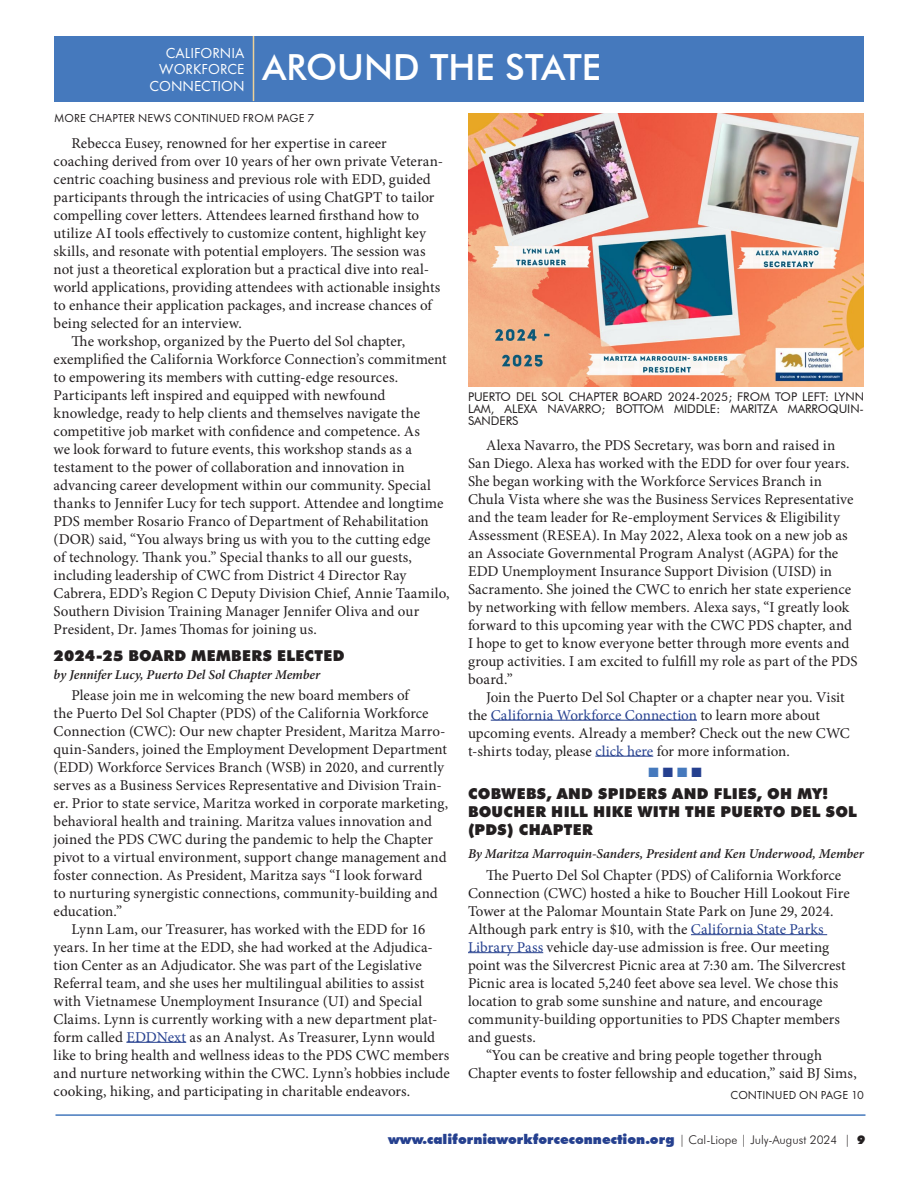
<style>
.page{position:relative;width:918px;height:1188px;background:#fff}
.page>*{position:absolute;margin:0;border:0;box-sizing:border-box;transform-origin:0 0}
.t1{font:500 36px "Futura BT";letter-spacing:-.005em;color:#fff}
.t2{font:15px/18px "Minion Pro";letter-spacing:.005em;color:#231f20}
.t3{font:900 15px/18px "Futura";letter-spacing:.02em;color:#231f20}
.t4{font:15px/16.5px "Futura PT";color:#fff;text-align:right}
.t5{font:italic 600 13.5px "Minion Pro";color:#231f20}
.t6{font:900 13.5px "Futura BT";color:#25408f}
.t7{font:13.5px "Zapf Dingbats";color:#4579bd}
.t8{font:12px/12px "Futura BT";letter-spacing:-.005em;color:#231f20;text-align:justify}
.t9{font:12px "Futura PT";letter-spacing:.01em;color:#231f20}
.s1{color:#25408f}
.s2{font-weight:300;font-size:12px;color:#231f20}
.s3{font-size:12px;color:#231f20}
</style>
<div class="page">
<hr style="left:56px;top:1114px;width:810px;height:2px;background:#4579bd">
<div style="left:54px;top:36px;width:810px;height:65px;background:#4579bd"></div>
<hr style="left:253px;top:36px;width:1px;height:65px;background:#eed197">
<hr style="left:126px;top:1042px;width:60px;height:1px;background:#25408f">
<hr style="left:491px;top:720px;width:206px;height:1px;background:#25408f">
<hr style="left:595px;top:756px;width:58px;height:1px;background:#25408f">
<hr style="left:691px;top:934px;width:136px;height:1px;background:#25408f">
<hr style="left:468px;top:952px;width:75px;height:1px;background:#25408f">
<img style="left:468px;top:113px;width:396px;height:274px">
<p class="t4" style="left:150px;top:44px;width:96px">CALIFORNIA<br>WORKFORCE<br>CONNECTION</p>
<h1 class="t1" style="left:262px;top:45px;width:340px">AROUND THE STATE</h1>
<p class="t9" style="left:54px;top:111px;width:262px">MORE CHAPTER NEWS CONTINUED FROM PAGE 7</p>
<p class="t2" style="left:72px;top:134px;width:317px">Rebecca Eusey, renowned for her expertise in career</p>
<p class="t2" style="left:54px;top:152px;width:391px">coaching derived from over 10 years of her own private Veteran-</p>
<p class="t2" style="left:54px;top:170px;width:379px">centric coaching business and previous role with EDD, guided</p>
<p class="t2" style="left:54px;top:188px;width:382px">participants through the intricacies of using ChatGPT to tailor</p>
<p class="t2" style="left:54px;top:206px;width:367px">compelling cover letters. Attendees learned firsthand how to</p>
<p class="t2" style="left:54px;top:224px;width:374px">utilize AI tools effectively to customize content, highlight key</p>
<p class="t2" style="left:54px;top:242px;width:374px">skills, and resonate with potential employers. The session was</p>
<p class="t2" style="left:54px;top:260px;width:377px">not just a theoretical exploration but a practical dive into real-</p>
<p class="t2" style="left:54px;top:278px;width:388px">world applications, providing attendees with actionable insights</p>
<p class="t2" style="left:54px;top:296px;width:380px">to enhance their application packages, and increase chances of</p>
<p class="t2" style="left:54px;top:314px;width:190px">being selected for an interview.</p>
<p class="t2" style="left:72px;top:332px;width:335px">The workshop, organized by the Puerto del Sol chapter,</p>
<p class="t2" style="left:54px;top:350px;width:395px">exemplified the California Workforce Connection’s commitment</p>
<p class="t2" style="left:54px;top:368px;width:346px">to empowering its members with cutting-edge resources.</p>
<p class="t2" style="left:54px;top:386px;width:333px">Participants left inspired and equipped with newfound</p>
<p class="t2" style="left:54px;top:404px;width:368px">knowledge, ready to help clients and themselves navigate the</p>
<p class="t2" style="left:54px;top:422px;width:368px">competitive job market with confidence and competence. As</p>
<p class="t2" style="left:54px;top:440px;width:360px">we look forward to future events, this workshop stands as a</p>
<p class="t2" style="left:54px;top:458px;width:352px">testament to the power of collaboration and innovation in</p>
<p class="t2" style="left:54px;top:476px;width:379px">advancing career development within our community. Special</p>
<p class="t2" style="left:54px;top:494px;width:391px">thanks to Jennifer Lucy for tech support. Attendee and longtime</p>
<p class="t2" style="left:54px;top:512px;width:377px">PDS member Rosario Franco of Department of Rehabilitation</p>
<p class="t2" style="left:54px;top:530px;width:378px">(DOR) said, “You always bring us with you to the cutting edge</p>
<p class="t2" style="left:54px;top:548px;width:360px">of technology. Thank you.” Special thanks to all our guests,</p>
<p class="t2" style="left:54px;top:566px;width:354px">including leadership of CWC from District 4 Director Ray</p>
<p class="t2" style="left:54px;top:584px;width:398px">Cabrera, EDD’s Region C Deputy Division Chief, Annie Taamilo,</p>
<p class="t2" style="left:54px;top:602px;width:367px">Southern Division Training Manager Jennifer Oliva and our</p>
<p class="t2" style="left:54px;top:620px;width:265px">President, Dr. James Thomas for joining us.</p>
<p class="t3" style="left:54px;top:646px;width:292px">2024-25 BOARD MEMBERS ELECTED</p>
<p class="t5" style="left:54px;top:665px;width:268px">by Jennifer Lucy, Puerto Del Sol Chapter Member</p>
<p class="t2" style="left:72px;top:686px;width:339px">Please join me in welcoming the new board members of</p>
<p class="t2" style="left:54px;top:704px;width:377px">the Puerto Del Sol Chapter (PDS) of the California Workforce</p>
<p class="t2" style="left:54px;top:722px;width:393px">Connection (CWC): Our new chapter President, Maritza Marro-</p>
<p class="t2" style="left:54px;top:740px;width:395px">quin-Sanders, joined the Employment Development Department</p>
<p class="t2" style="left:54px;top:758px;width:392px">(EDD) Workforce Services Branch (WSB) in 2020, and currently</p>
<p class="t2" style="left:54px;top:776px;width:390px">serves as a Business Services Representative and Division Train-</p>
<p class="t2" style="left:54px;top:794px;width:396px">er. Prior to state service, Maritza worked in corporate marketing,</p>
<p class="t2" style="left:54px;top:812px;width:380px">behavioral health and training. Maritza values innovation and</p>
<p class="t2" style="left:54px;top:830px;width:381px">joined the PDS CWC during the pandemic to help the Chapter</p>
<p class="t2" style="left:54px;top:848px;width:394px">pivot to a virtual environment, support change management and</p>
<p class="t2" style="left:54px;top:866px;width:370px">foster connection. As President, Maritza says “I look forward</p>
<p class="t2" style="left:54px;top:884px;width:386px">to nurturing synergistic connections, community-building and</p>
<p class="t2" style="left:54px;top:902px;width:70px">education.”</p>
<p class="t2" style="left:72px;top:920px;width:355px">Lynn Lam, our Treasurer, has worked with the EDD for 16</p>
<p class="t2" style="left:54px;top:938px;width:381px">years. In her time at the EDD, she had worked at the Adjudica-</p>
<p class="t2" style="left:54px;top:956px;width:370px">tion Center as an Adjudicator. She was part of the Legislative</p>
<p class="t2" style="left:54px;top:974px;width:372px">Referral team, and she uses her multilingual abilities to assist</p>
<p class="t2" style="left:54px;top:992px;width:370px">with Vietnamese Unemployment Insurance (UI) and Special</p>
<p class="t2" style="left:54px;top:1010px;width:385px">Claims. Lynn is currently working with a new department plat-</p>
<p class="t2" style="left:54px;top:1028px;width:383px">form called <span class="s1">EDDNext</span> as an Analyst. As Treasurer, Lynn would</p>
<p class="t2" style="left:54px;top:1046px;width:397px">like to bring health and wellness ideas to the PDS CWC members</p>
<p class="t2" style="left:54px;top:1064px;width:398px">and nurture networking within the CWC. Lynn’s hobbies include</p>
<p class="t2" style="left:54px;top:1082px;width:358px">cooking, hiking, and participating in charitable endeavors.</p>
<p class="t8" style="left:468px;top:390px;width:398px">PUERTO DEL SOL CHAPTER BOARD 2024-2025; FROM TOP LEFT: LYNN LAM, ALEXA NAVARRO; BOTTOM MIDDLE: MARITZA MARROQUIN-SANDERS</p>
<p class="t2" style="left:468px;top:436px;width:391px;text-indent:18px">Alexa Navarro, the PDS Secretary, was born and raised in San Diego. Alexa has worked with the EDD for over four years.<br>She began working with the Workforce Services Branch in Chula Vista where she was the Business Services Representative and the team leader for Re-employment Services &amp; Eligibility Assessment (RESEA). In May 2022, Alexa took on a new job as an Associate Governmental Program Analyst (AGPA) for the EDD Unemployment Insurance Support Division (UISD) in Sacramento. She joined the CWC to enrich her state experience by networking with fellow members. Alexa says, “I greatly look forward to this upcoming year with the CWC PDS chapter, and I hope to get to know everyone better through more events and group activities. I am excited to fulfill my role as part of the PDS board.”</p>
<p class="t2" style="left:468px;top:688px;width:383px;text-indent:18px">Join the Puerto Del Sol Chapter or a chapter near you. Visit the <span class="s1">California Workforce Connection</span> to learn more about upcoming events. Already a member? Check out the new CWC t-shirts today, please <span class="s1">click here</span> for more information.</p>
<p class="t7" style="left:648px;top:766px;width:55px">■<span class="s1">■</span>■<span class="s1">■</span></p>
<p class="t3" style="left:468px;top:784px;width:391px">COBWEBS, AND SPIDERS AND FLIES, OH MY!<br>BOUCHER HILL HIKE WITH THE PUERTO DEL SOL (PDS) CHAPTER</p>
<p class="t5" style="left:468px;top:844px;width:398px">By Maritza Marroquin-Sanders, President and Ken Underwood, Member</p>
<p class="t2" style="left:486px;top:867px;width:357px">The Puerto Del Sol Chapter (PDS) of California Workforce</p>
<p class="t2" style="left:468px;top:885px;width:383px">Connection (CWC) hosted a hike to Boucher Hill Lookout Fire</p>
<p class="t2" style="left:468px;top:903px;width:367px">Tower at the Palomar Mountain State Park on June 29, 2024.</p>
<p class="t2" style="left:468px;top:921px;width:357px">Although park entry is $10, with the <span class="s1">California State Parks</span></p>
<p class="t2" style="left:468px;top:939px;width:363px"><span class="s1">Library Pass</span> vehicle day-use admission is free. Our meeting</p>
<p class="t2" style="left:468px;top:957px;width:379px">point was the Silvercrest Picnic area at 7:30 am. The Silvercrest</p>
<p class="t2" style="left:468px;top:975px;width:372px">Picnic area is located 5,240 feet above sea level. We chose this</p>
<p class="t2" style="left:468px;top:993px;width:356px">location to grab some sunshine and nature, and encourage</p>
<p class="t2" style="left:468px;top:1011px;width:374px">community-building opportunities to PDS Chapter members</p>
<p class="t2" style="left:468px;top:1029px;width:69px">and guests.</p>
<p class="t2" style="left:486px;top:1047px;width:338px">“You can be creative and bring people together through</p>
<p class="t2" style="left:468px;top:1065px;width:390px">Chapter events to foster fellowship and education,” said BJ Sims,</p>
<p class="t9" style="left:730px;top:1088px;width:135px">CONTINUED ON PAGE 10</p>
<p class="t6" style="left:388px;top:1131px;width:479px">www.californiaworkforceconnection.org <span class="s2">| Cal-Liope | July-August 2024 |</span> <span class="s3">9</span></p>
</div>
